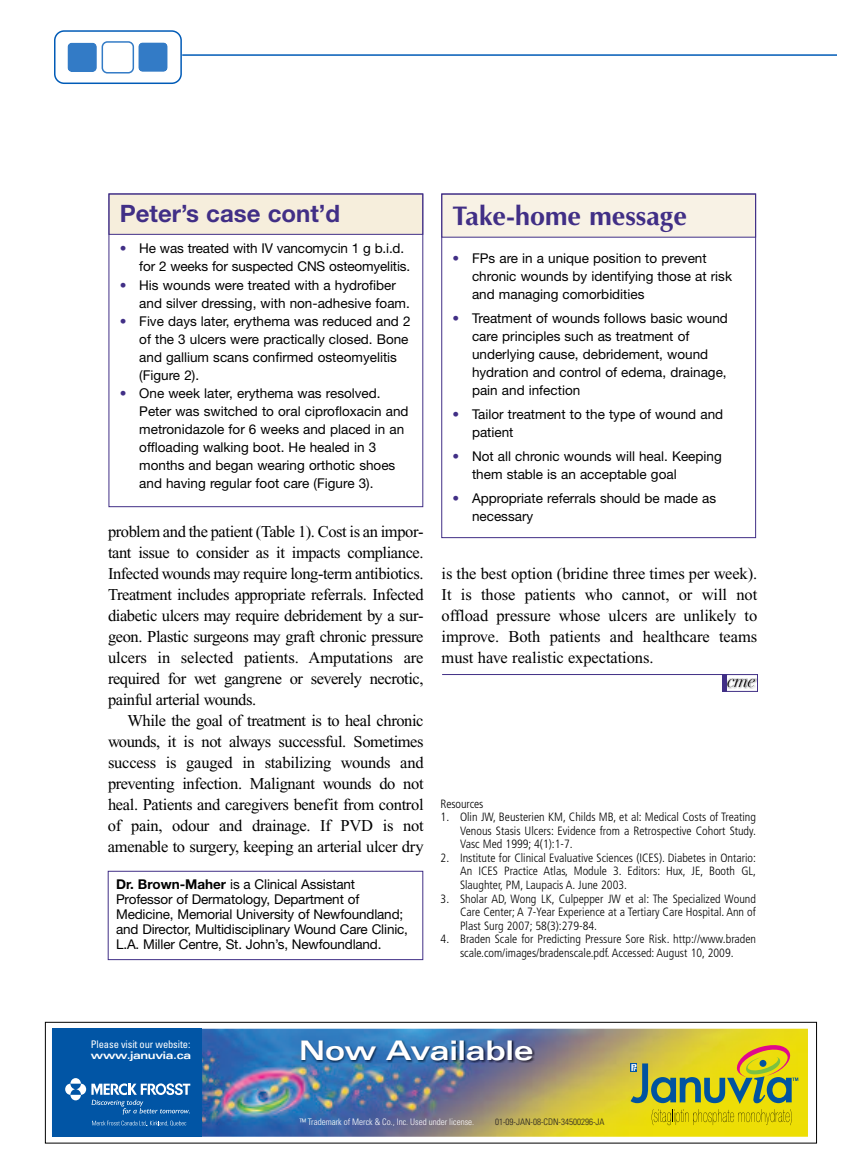
<style>
.page{position:relative;width:864px;height:1175px;background:#fff}
.page>*{position:absolute;margin:0;border:0;box-sizing:border-box;transform-origin:0 0}
.t1{font:700 27px "Optima";color:#412f86}
.t2{font:27px "Univers LT Std Bold Ex+ZCLMXU";color:#fff}
.t3{font:700 24px "Helvetica Neue";color:#412f86}
.t4{font:16.5px/21px "Times New Roman";letter-spacing:-.02em;color:#000;text-align:justify}
.t5{font:13.5px/18px "Helvetica Neue";color:#000}
.t6{font:300 condensed 12px/13.5px "Frutiger";color:#000;text-align:justify}
.t7{font:10.5px "Univers LT Std Cn+LAYJZK";letter-spacing:-.01em;color:#fff}
.t8{font:10.5px "Univers LT Std Bold Ex+ZCLMXU";letter-spacing:-.03em;color:#fff}
.t9{font:9px "Univers LT Std Light Cn+IHYHBO";color:#fff}
.t10{font:9px "Univers LT Std Light Cn+IHYHBO";color:#231f20}
.s1{color:#412f86}
.s2{font-weight:700}
</style>
<div class="page">
<hr style="left:182px;top:54px;width:655px;height:2px;background:#005bb7">
<svg style="left:54px;top:30px;width:128px;height:54px"></svg>
<div style="left:108px;top:871px;width:315px;height:89px;border:1px solid #412f86"></div>
<div style="left:442px;top:194px;width:313px;height:43px;background:#f8f2e5"></div>
<div style="left:441px;top:194px;width:315px;height:344px;border:1px solid #412f86"></div>
<div style="left:109px;top:194px;width:313px;height:40px;background:#f6eedc"></div>
<div style="left:109px;top:194px;width:314px;height:41px;border:1px solid #412f86"></div>
<div style="left:109px;top:194px;width:314px;height:313px;border:1px solid #412f86"></div>
<img style="left:727px;top:678px;width:29px;height:10px">
<svg style="left:727px;top:679px;width:28px;height:8px"></svg>
<hr style="left:722px;top:674px;width:4px;height:17px;background:#412f86">
<div style="left:724px;top:674px;width:34px;height:17px;border:1px solid #412f86"></div>
<hr style="left:442px;top:674px;width:286px;height:1px;background:#412f86">
<img style="left:52px;top:1028px;width:756px;height:109px">
<div style="left:45px;top:1022px;width:772px;height:121px;border:1px solid #000"></div>
<h2 class="t3" style="left:120px;top:205px;width:222px">Peter’s case cont’d</h2>
<p class="t5" style="left:139px;top:241px;width:273px;text-indent:-19px"><span class="s1">•</span> He was treated with IV vancomycin 1 g b.i.d. for 2 weeks for suspected CNS osteomyelitis.</p>
<p class="t5" style="left:139px;top:277px;width:272px;text-indent:-19px"><span class="s1">•</span> His wounds were treated with a hydrofiber and silver dressing, with non-adhesive foam.</p>
<p class="t5" style="left:139px;top:313px;width:273px;text-indent:-19px"><span class="s1">•</span> Five days later, erythema was reduced and 2 of the 3 ulcers were practically closed. Bone and gallium scans confirmed osteomyelitis (Figure 2).</p>
<p class="t5" style="left:139px;top:385px;width:271px;text-indent:-19px"><span class="s1">•</span> One week later, erythema was resolved.<br>Peter was switched to oral ciprofloxacin and metronidazole for 6 weeks and placed in an offloading walking boot. He healed in 3 months and began wearing orthotic shoes and having regular foot care (Figure 3).</p>
<p class="t4" style="left:108px;top:523px;width:317px">problem and the patient (Table 1). Cost is an impor&shy;tant issue to consider as it impacts compliance.<br>Infected wounds may require long-term antibiotics.<br>Treatment includes appropriate referrals. Infected diabetic ulcers may require debridement by a sur&shy;geon. Plastic surgeons may graft chronic pressure ulcers in selected patients. Amputations are required for wet gangrene or severely necrotic, painful arterial wounds.</p>
<p class="t4" style="left:108px;top:712px;width:317px;text-indent:19px">While the goal of treatment is to heal chronic wounds, it is not always successful. Sometimes success is gauged in stabilizing wounds and preventing infection. Malignant wounds do not heal. Patients and caregivers benefit from control of pain, odour and drainage. If PVD is not amenable to surgery, keeping an arterial ulcer dry</p>
<p class="t5" style="left:116px;top:877px;width:294px;line-height:15px"><span class="s2">Dr. Brown-Maher</span> is a Clinical Assistant Professor of Dermatology, Department of Medicine, Memorial University of Newfoundland; and Director, Multidisciplinary Wound Care Clinic, L.A. Miller Centre, St. John’s, Newfoundland.</p>
<h1 class="t1" style="left:453px;top:200px;width:236px">Take-home message</h1>
<p class="t5" style="left:472px;top:250px;width:261px;text-indent:-19px"><span class="s1">•</span> FPs are in a unique position to prevent chronic wounds by identifying those at risk and managing comorbidities</p>
<p class="t5" style="left:472px;top:310px;width:257px;text-indent:-19px"><span class="s1">•</span> Treatment of wounds follows basic wound care principles such as treatment of underlying cause, debridement, wound hydration and control of edema, drainage, pain and infection</p>
<p class="t5" style="left:472px;top:406px;width:253px;text-indent:-19px"><span class="s1">•</span> Tailor treatment to the type of wound and patient</p>
<p class="t5" style="left:472px;top:448px;width:251px;text-indent:-19px"><span class="s1">•</span> Not all chronic wounds will heal. Keeping them stable is an acceptable goal</p>
<p class="t5" style="left:472px;top:490px;width:246px;text-indent:-19px"><span class="s1">•</span> Appropriate referrals should be made as necessary</p>
<p class="t4" style="left:442px;top:565px;width:317px">is the best option (bridine three times per week).<br>It is those patients who cannot, or will not offload pressure whose ulcers are unlikely to improve. Both patients and healthcare teams must have realistic expectations.</p>
<p class="t6" style="left:441px;top:798px;width:44px">Resources</p>
<p class="t6" style="left:460px;top:811px;width:297px;text-indent:-19px">1. Olin JW, Beusterien KM, Childs MB, et al: Medical Costs of Treating Venous Stasis Ulcers: Evidence from a Retrospective Cohort Study.<br>Vasc Med 1999; 4(1):1-7.</p>
<p class="t6" style="left:460px;top:852px;width:297px;text-indent:-19px">2. Institute for Clinical Evaluative Sciences (ICES). Diabetes in Ontario:<br>An ICES Practice Atlas, Module 3. Editors: Hux, JE, Booth GL, Slaughter, PM, Laupacis A. June 2003.</p>
<p class="t6" style="left:460px;top:892px;width:297px;text-indent:-19px">3. Sholar AD, Wong LK, Culpepper JW et al: The Specialized Wound Care Center; A 7-Year Experience at a Tertiary Care Hospital. Ann of Plast Surg 2007; 58(3):279-84.</p>
<p class="t6" style="left:441px;top:933px;width:317px;text-align:center">4. Braden Scale for Predicting Pressure Sore Risk. http://www.braden scale.com/images/bradenscale.pdf. Accessed: August 10, 2009.</p>
<p class="t7" style="left:91px;top:1040px;width:101px">Please visit our website:</p>
<p class="t8" style="left:91px;top:1051px;width:102px">www.januvia.ca</p>
<h1 class="t2" style="left:299px;top:1040px;width:236px">Now Available</h1>
<p class="t9" style="left:299px;top:1118px;width:176px">™ Trademark of Merck &amp; Co., Inc. Used under license.</p>
<p class="t10" style="left:495px;top:1118px;width:111px">01-09-JAN-08-CDN-34500296-JA</p>
</div>
